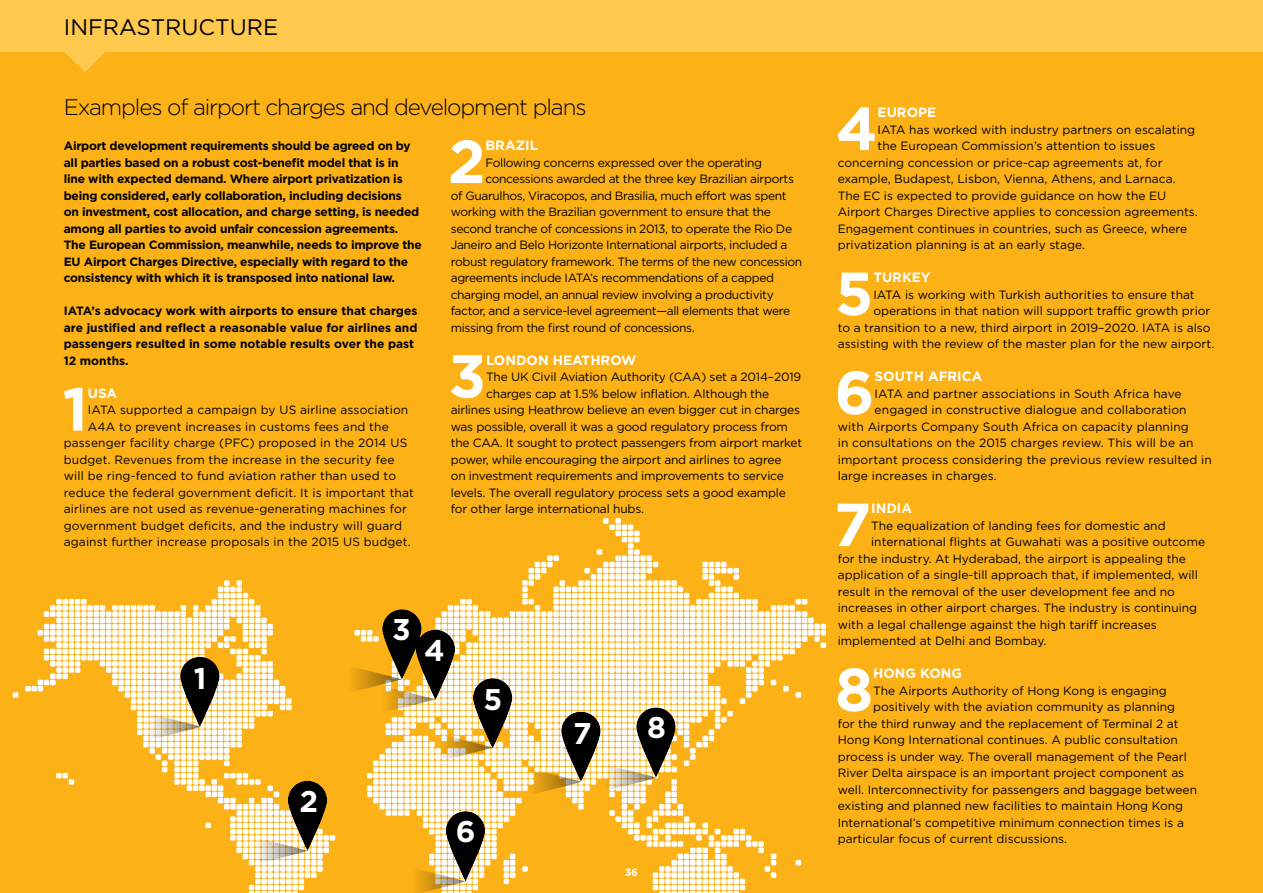
<style>
.page{position:relative;width:1263px;height:893px;background:#fcb116}
.page>*{position:absolute;margin:0;border:0;box-sizing:border-box;transform-origin:0 0}
.t1{font:700 60.6px "Gotham";color:#fff}
.t2{font:700 29.85px "Gotham";color:#fff}
.t3{font:300 22.5px "Gotham";letter-spacing:-.05em;color:#000}
.t4{font:22.5px "Gotham";color:#000}
.t5{font:700 13.5px "Gotham";color:#fff}
.t6{font:12px "Gotham";color:#000}
.t7{font:12px "Gotham";letter-spacing:-.03em;color:#000}
.t8{font:700 12px/16.5px "Gotham";letter-spacing:-.02em;color:#000}
.t9{font:12px "Gotham";letter-spacing:-.02em;color:#000}
.t10{font:700 12px/16.5px "Gotham";color:#000}
.t11{font:700 10.5px "Gotham";color:#fff}
</style>
<div class="page">
<svg style="left:13px;top:692px;width:5px;height:6px"></svg>
<svg style="left:25px;top:518px;width:801px;height:375px"></svg>
<svg style="left:64px;top:51px;width:42px;height:21px"></svg>
<div style="left:0;top:0;width:1263px;height:51px;background:#ffc94e"></div>
<h3 class="t4" style="left:64px;top:14px;width:15px">infra</h3>
<h3 class="t4" style="left:137px;top:14px;width:31px">structure</h3>
<h3 class="t3" style="left:64px;top:95px;width:524px">Examples of airport charges and development plans</h3>
<p class="t8" style="left:64px;top:137px;width:360px">Airport development requirements should be agreed on by all parties based on a robust cost-benefit model that is in line with expected demand. Where airport privatization is being considered, early collaboration, including decisions<br>on investment, cost allocation, and charge setting, is needed among all parties to avoid unfair concession agreements.<br>The European Commission, meanwhile, needs to improve the EU Airport Charges Directive, especially with regard to the consistency with which it is transposed into national law.</p>
<p class="t8" style="left:64px;top:302px;width:8px">IATA</p>
<h1 class="t1" style="left:448px;top:127px;width:39px">2</h1>
<p class="t5" style="left:486px;top:137px;width:50px">Brazil</p>
<p class="t7" style="left:486px;top:156px;width:278px">Following concerns expressed over the operating</p>
<p class="t7" style="left:486px;top:172px;width:310px">concessions awarded at the three key Brazilian airports</p>
<p class="t7" style="left:451px;top:189px;width:337px">of Guarulhos, Viracopos, and Brasilia, much effort was spent</p>
<p class="t7" style="left:451px;top:205px;width:322px">working with the Brazilian government to ensure that the</p>
<p class="t7" style="left:451px;top:222px;width:343px">second tranche of concessions in 2013, to operate the Rio De</p>
<p class="t7" style="left:451px;top:238px;width:338px">Janeiro and Belo Horizonte International airports, included a</p>
<p class="t7" style="left:451px;top:255px;width:353px">robust regulatory framework. The terms of the new concession</p>
<p class="t7" style="left:451px;top:271px;width:325px">agreements include IATA’s recommendations of a capped</p>
<p class="t7" style="left:451px;top:288px;width:325px">charging model, an annual review involving a productivity</p>
<p class="t7" style="left:451px;top:304px;width:341px">factor, and a service-level agreement—all elements that were</p>
<p class="t7" style="left:451px;top:321px;width:245px">missing from the first round of concessions.</p>
<h1 class="t1" style="left:448px;top:341px;width:39px">3</h1>
<p class="t5" style="left:486px;top:352px;width:148px">Lon don H eathrow</p>
<p class="t10" style="left:64px;top:302px;width:355px;text-indent:28px">’s advocacy work with airports to ensure that charges are justified and reflect a reasonable value for airlines and passengers resulted in some notable results over the past 12 months.</p>
<h1 class="t1" style="left:62px;top:374px;width:27px">1</h1>
<p class="t5" style="left:88px;top:385px;width:21px">USA</p>
<p class="t6" style="left:486px;top:370px;width:317px">The UK Civil Aviation Authority (CAA) set a 2014–2019</p>
<p class="t6" style="left:486px;top:387px;width:284px">charges cap at 1.5% below inflation. Although the</p>
<p class="t9" style="left:451px;top:403px;width:351px">airlines using Heathrow believe an even bigger cut in charges</p>
<p class="t9" style="left:451px;top:420px;width:339px">was possible, overall it was a good regulatory process from</p>
<p class="t9" style="left:451px;top:436px;width:353px">the CAA. It sought to protect passengers from airport market</p>
<p class="t9" style="left:451px;top:453px;width:332px">power, while encouraging the airport and airlines to agree</p>
<p class="t6" style="left:451px;top:469px;width:335px">on investment requirements and improvements to service</p>
<p class="t6" style="left:451px;top:486px;width:337px">levels. The overall regulatory process sets a good example</p>
<p class="t6" style="left:451px;top:502px;width:195px">for other large international hubs.</p>
<p class="t6" style="left:88px;top:403px;width:322px">IATA supported a campaign by US airline association</p>
<p class="t6" style="left:88px;top:420px;width:302px">A4A to prevent increases in customs fees and the</p>
<p class="t6" style="left:64px;top:436px;width:344px">passenger facility charge (PFC) proposed in the 2014 US</p>
<p class="t6" style="left:64px;top:453px;width:332px">budget. Revenues from the increase in the security fee</p>
<p class="t6" style="left:64px;top:469px;width:334px">will be ring-fenced to fund aviation rather than used to</p>
<p class="t6" style="left:64px;top:486px;width:352px">reduce the federal government deficit. It is important that</p>
<p class="t6" style="left:64px;top:502px;width:345px">airlines are not used as revenue-generating machines for</p>
<p class="t6" style="left:64px;top:519px;width:340px">government budget deficits, and the industry will guard</p>
<p class="t6" style="left:64px;top:535px;width:348px">against further increase proposals in the 2015 US budget.</p>
<h2 class="t2" style="left:194px;top:661px;width:14px">1</h2>
<h2 class="t2" style="left:299px;top:784px;width:20px">2</h2>
<h2 class="t2" style="left:392px;top:612px;width:20px">3</h2>
<h2 class="t2" style="left:424px;top:633px;width:22px">4</h2>
<h2 class="t2" style="left:483px;top:682px;width:20px">5</h2>
<h2 class="t2" style="left:456px;top:815px;width:21px">6</h2>
<h2 class="t2" style="left:573px;top:716px;width:20px">7</h2>
<h2 class="t2" style="left:647px;top:710px;width:20px">8</h2>
<p class="t11" style="left:625px;top:866px;width:15px">36</p>
<h1 class="t1" style="left:836px;top:94px;width:43px">4</h1>
<p class="t5" style="left:878px;top:104px;width:60px">Eu rope</p>
<p class="t6" style="left:878px;top:123px;width:319px">IATA has worked with industry partners on escalating</p>
<p class="t6" style="left:878px;top:139px;width:279px">the European Commission’s attention to issues</p>
<p class="t6" style="left:838px;top:156px;width:326px">concerning concession or price-cap agreements at, for</p>
<p class="t6" style="left:838px;top:172px;width:339px">example, Budapest, Lisbon, Vienna, Athens, and Larnaca.</p>
<p class="t6" style="left:838px;top:189px;width:330px">The EC is expected to provide guidance on how the EU</p>
<p class="t6" style="left:838px;top:205px;width:362px">Airport Charges Directive applies to concession agreements.</p>
<p class="t6" style="left:838px;top:222px;width:351px">Engagement continues in countries, such as Greece, where</p>
<p class="t6" style="left:838px;top:238px;width:249px">privatization planning is at an early stage.</p>
<h1 class="t1" style="left:835px;top:259px;width:40px">5</h1>
<p class="t5" style="left:873px;top:269px;width:57px">Tu rkey</p>
<p class="t6" style="left:873px;top:288px;width:323px">IATA is working with Turkish authorities to ensure that</p>
<p class="t6" style="left:873px;top:304px;width:339px">operations in that nation will support traffic growth prior</p>
<p class="t6" style="left:838px;top:321px;width:374px">to a transition to a new, third airport in 2019–2020. IATA is also</p>
<p class="t6" style="left:838px;top:337px;width:378px">assisting with the review of the master plan for the new airport.</p>
<h1 class="t1" style="left:834px;top:358px;width:42px">6</h1>
<p class="t5" style="left:875px;top:368px;width:109px">South Africa</p>
<p class="t6" style="left:875px;top:387px;width:308px">IATA and partner associations in South Africa have</p>
<p class="t6" style="left:875px;top:403px;width:314px">engaged in constructive dialogue and collaboration</p>
<p class="t6" style="left:838px;top:420px;width:353px">with Airports Company South Africa on capacity planning</p>
<p class="t6" style="left:838px;top:436px;width:357px">in consultations on the 2015 charges review. This will be an</p>
<p class="t6" style="left:838px;top:453px;width:376px">important process considering the previous review resulted in</p>
<p class="t6" style="left:838px;top:469px;width:161px">large increases in charges.</p>
<h1 class="t1" style="left:834px;top:490px;width:39px">7</h1>
<p class="t5" style="left:871px;top:500px;width:42px">India</p>
<p class="t6" style="left:871px;top:519px;width:296px">The equalization of landing fees for domestic and</p>
<p class="t6" style="left:871px;top:535px;width:336px">international flights at Guwahati was a positive outcome</p>
<p class="t6" style="left:838px;top:552px;width:350px">for the industry. At Hyderabad, the airport is appealing the</p>
<p class="t6" style="left:838px;top:568px;width:362px">application of a single-till approach that, if implemented, will</p>
<p class="t6" style="left:838px;top:585px;width:339px">result in the removal of the user development fee and no</p>
<p class="t6" style="left:838px;top:601px;width:361px">increases in other airport charges. The industry is continuing</p>
<p class="t6" style="left:838px;top:618px;width:320px">with a legal challenge against the high tariff increases</p>
<p class="t6" style="left:838px;top:634px;width:210px">implemented at Delhi and Bombay.</p>
<h1 class="t1" style="left:835px;top:655px;width:40px">8</h1>
<p class="t5" style="left:873px;top:665px;width:79px">Hong Kong</p>
<p class="t6" style="left:873px;top:684px;width:295px">The Airports Authority of Hong Kong is engaging</p>
<p class="t6" style="left:873px;top:700px;width:303px">positively with the aviation community as planning</p>
<p class="t6" style="left:838px;top:717px;width:342px">for the third runway and the replacement of Terminal 2 at</p>
<p class="t6" style="left:838px;top:733px;width:342px">Hong Kong International continues. A public consultation</p>
<p class="t6" style="left:838px;top:750px;width:351px">process is under way. The overall management of the Pearl</p>
<p class="t6" style="left:838px;top:766px;width:348px">River Delta airspace is an important project component as</p>
<p class="t6" style="left:838px;top:783px;width:361px">well. Interconnectivity for passengers and baggage between</p>
<p class="t6" style="left:838px;top:799px;width:347px">existing and planned new facilities to maintain Hong Kong</p>
<p class="t6" style="left:838px;top:816px;width:348px">International’s competitive minimum connection times is a</p>
<p class="t6" style="left:838px;top:832px;width:231px">particular focus of current discussions.</p>
</div>
